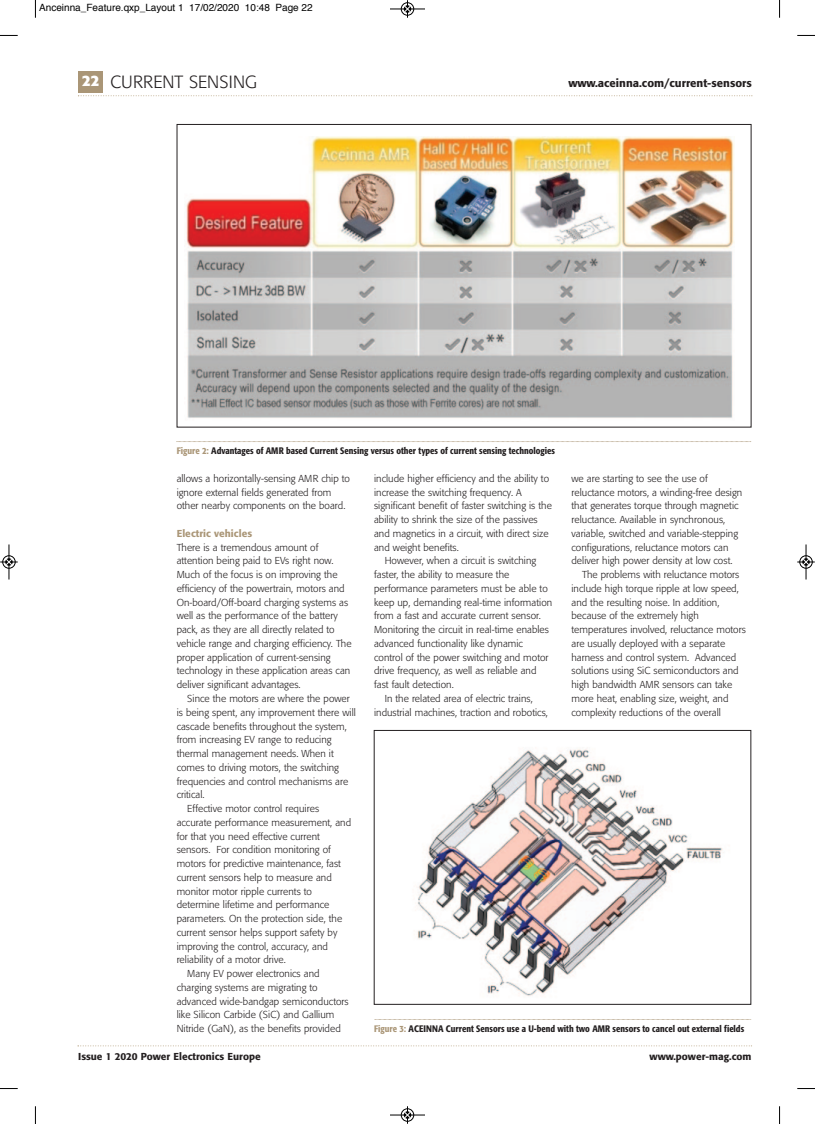
<style>
.page{position:relative;width:815px;height:1124px;background:#fff}
.page>*{position:absolute;margin:0;border:0;box-sizing:border-box;transform-origin:0 0}
.t1{font:300 17.5px "Formata";color:#231f20}
.t2{font:700 15px "Formata";color:#fff}
.t3{font:500 11.25px "Formata";color:#231f20}
.t4{font:300 10px/13.8px "Formata";letter-spacing:.005em;color:#231f20}
.t5{font:500 10px "Formata";color:#231f20}
.t6{font:10px "Helvetica";color:#000}
.t7{font:500 10px "Formata";letter-spacing:.005em;color:#aa9677}
.t8{font:500 condensed 9.38px "Formata";color:#231f20}
.s1{color:#aa9677}
</style>
<div class="page">
<div style="left:79px;top:71px;width:24px;height:21px;background:#aa9677"></div>
<svg style="left:78px;top:95px;width:674px;height:1px"></svg>
<svg style="left:78px;top:1045px;width:674px;height:1px"></svg>
<img style="left:185px;top:136px;width:549px;height:282px">
<div style="left:177px;top:124px;width:574px;height:303px;border:1px solid #231f20"></div>
<svg style="left:177px;top:441px;width:575px;height:1px"></svg>
<img style="left:417px;top:749px;width:307px;height:247px">
<svg style="left:35px;top:0;width:1px;height:18px"></svg>
<svg style="left:0;top:35px;width:18px;height:1px"></svg>
<svg style="left:779px;top:0;width:1px;height:18px"></svg>
<svg style="left:797px;top:35px;width:18px;height:1px"></svg>
<svg style="left:35px;top:1106px;width:1px;height:17px"></svg>
<svg style="left:0;top:1088px;width:18px;height:1px"></svg>
<svg style="left:779px;top:1106px;width:1px;height:17px"></svg>
<svg style="left:797px;top:1088px;width:18px;height:1px"></svg>
<div style="left:401px;top:2px;width:13px;height:14px;border:1px solid #fff;border-radius:50%"></div>
<hr style="left:390px;top:9px;width:35px;height:1px;background:#000">
<div style="left:401px;top:3px;width:13px;height:12px;border:1px solid #000;border-radius:50%"></div>
<svg style="left:404px;top:0;width:7px;height:18px"></svg>
<hr style="left:390px;top:1114px;width:35px;height:1px;background:#000">
<div style="left:401px;top:1108px;width:13px;height:13px;border:1px solid #000;border-radius:50%"></div>
<svg style="left:404px;top:1106px;width:7px;height:17px"></svg>
<div style="left:2px;top:555px;width:14px;height:13px;border:1px solid #fff;border-radius:50%"></div>
<hr style="left:9px;top:544px;width:1px;height:35px;background:#000">
<div style="left:3px;top:555px;width:12px;height:13px;border:1px solid #000;border-radius:50%"></div>
<svg style="left:0;top:558px;width:18px;height:7px"></svg>
<div style="left:799px;top:555px;width:14px;height:13px;border:1px solid #fff;border-radius:50%"></div>
<hr style="left:806px;top:544px;width:1px;height:35px;background:#000">
<div style="left:800px;top:555px;width:12px;height:13px;border:1px solid #000;border-radius:50%"></div>
<svg style="left:797px;top:558px;width:18px;height:7px"></svg>
<p class="t6" style="left:39px;top:4px;width:275px">Anceinna_Feature.qxp_Layout 1 17/02/2020 10:48 Page 22</p>
<p class="t2" style="left:82px;top:74px;width:19px">22</p>
<p class="t1" style="left:110px;top:74px;width:148px">CURRENT SENSING</p>
<p class="t3" style="left:568px;top:78px;width:185px">www.aceinna.com/current-sensors</p>
<p class="t8" style="left:177px;top:447px;width:380px"><span class="s1">Figure 2:</span> Advantages of AMR based Current Sensing versus other types of current sensing technologies</p>
<p class="t4" style="left:177px;top:472px;width:175px">allows a horizontally-sensing AMR chip to ignore external fields generated from other nearby components on the board.</p>
<p class="t7" style="left:177px;top:529px;width:77px">Electric vehicles</p>
<p class="t4" style="left:177px;top:541px;width:176px">There is a tremendous amount of attention being paid to EVs right now.<br>Much of the focus is on improving the efficiency of the powertrain, motors and On-board/Off-board charging systems as well as the performance of the battery pack, as they are all directly related to vehicle range and charging efficiency. The proper application of current-sensing technology in these application areas can deliver significant advantages.</p>
<p class="t4" style="left:177px;top:692px;width:181px;text-indent:11px">Since the motors are where the power is being spent, any improvement there will cascade benefits throughout the system, from increasing EV range to reducing thermal management needs. When it comes to driving motors, the switching frequencies and control mechanisms are critical.</p>
<p class="t4" style="left:177px;top:802px;width:176px;text-indent:11px">Effective motor control requires accurate performance measurement, and for that you need effective current sensors. For condition monitoring of motors for predictive maintenance, fast current sensors help to measure and monitor motor ripple currents to determine lifetime and performance parameters. On the protection side, the current sensor helps support safety by improving the control, accuracy, and reliability of a motor drive.</p>
<p class="t4" style="left:177px;top:967px;width:174px;text-indent:11px">Many EV power electronics and charging systems are migrating to advanced wide-bandgap semiconductors like Silicon Carbide (SiC) and Gallium Nitride (GaN), as the benefits provided</p>
<p class="t4" style="left:374px;top:472px;width:179px">include higher efficiency and the ability to increase the switching frequency. A significant benefit of faster switching is the ability to shrink the size of the passives and magnetics in a circuit, with direct size and weight benefits.</p>
<p class="t4" style="left:374px;top:554px;width:180px;text-indent:11px">However, when a circuit is switching faster, the ability to measure the performance parameters must be able to keep up, demanding real-time information from a fast and accurate current sensor.<br>Monitoring the circuit in real-time enables advanced functionality like dynamic control of the power switching and motor drive frequency, as well as reliable and fast fault detection.</p>
<p class="t4" style="left:374px;top:692px;width:175px;text-align:center">In the related area of electric trains, industrial machines, traction and robotics,</p>
<p class="t4" style="left:571px;top:472px;width:172px">we are starting to see the use of reluctance motors, a winding-free design that generates torque through magnetic reluctance. Available in synchronous, variable, switched and variable-stepping configurations, reluctance motors can deliver high power density at low cost.</p>
<p class="t4" style="left:571px;top:568px;width:176px;text-indent:11px">The problems with reluctance motors include high torque ripple at low speed, and the resulting noise. In addition, because of the extremely high temperatures involved, reluctance motors are usually deployed with a separate harness and control system. Advanced solutions using SiC semiconductors and high bandwidth AMR sensors can take more heat, enabling size, weight, and complexity reductions of the overall</p>
<p class="t8" style="left:374px;top:1024px;width:372px"><span class="s1">Figure 3:</span> ACEINNA Current Sensors use a U-bend with two AMR sensors to cancel out external fields</p>
<p class="t5" style="left:78px;top:1051px;width:184px">Issue 1 2020 Power Electronics Europe</p>
<p class="t5" style="left:650px;top:1051px;width:103px">www.power-mag.com</p>
</div>
